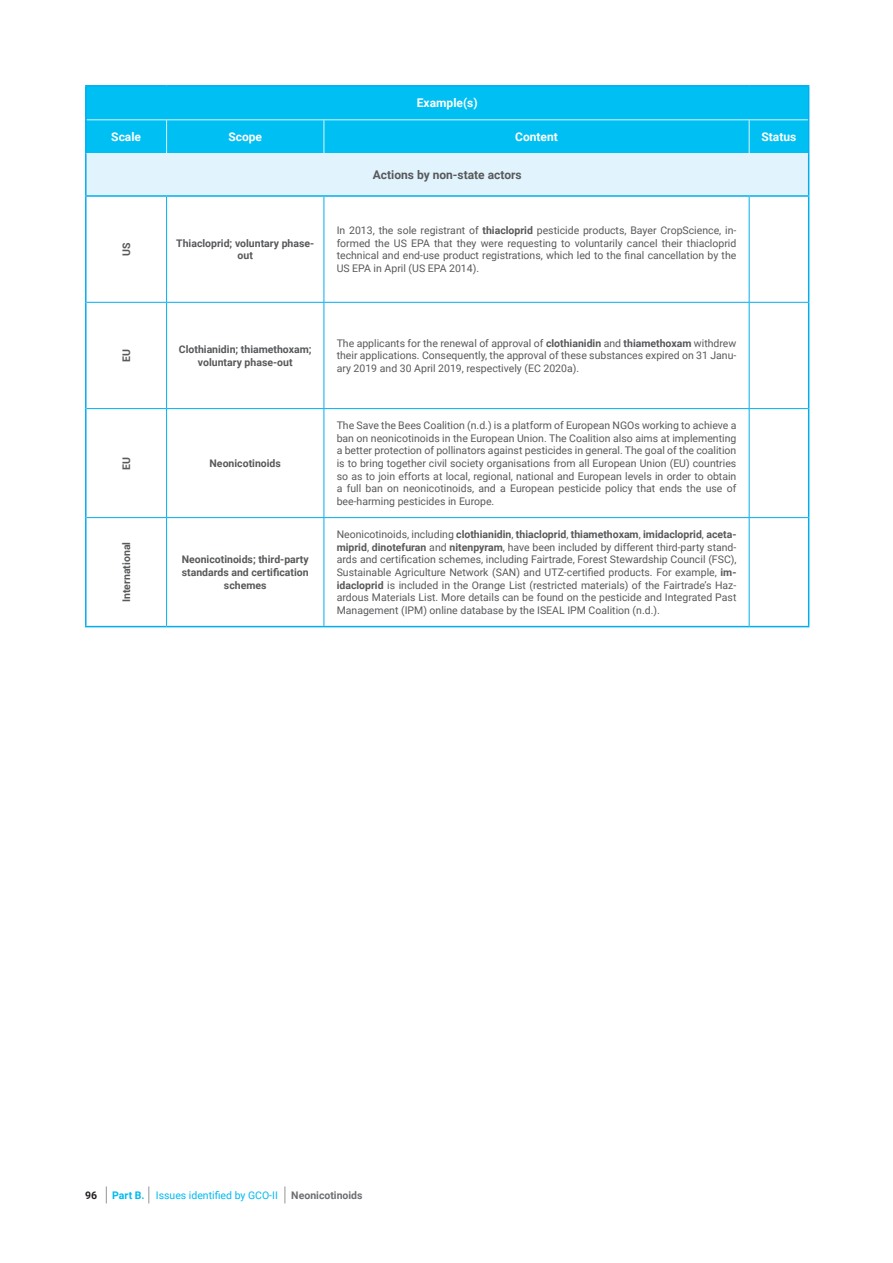
<style>
.page{position:relative;width:893px;height:1263px;background:#fff}
.page>*{position:absolute;margin:0;border:0;box-sizing:border-box;transform-origin:0 0}
.t1{font:700 12px "Roboto";color:#fff}
.t2{font:700 12px "Roboto";color:#58595b}
.t3{font:10.5px/12.6px "Roboto";color:#58595b;text-align:justify}
.t4{font:700 10.5px/12.6px "Roboto";color:#58595b;text-align:center}
.t5{font:10.5px "Roboto";color:#00b9f1}
.t6{font:700 10.5px "Roboto";color:#6d6e71}
.t7{font:700 10.5px "Roboto";color:#231f20}
.s1{font-weight:700}
</style>
<div class="page">
<svg style="left:106px;top:1186px;width:1px;height:17px"></svg>
<svg style="left:148px;top:1186px;width:1px;height:17px"></svg>
<svg style="left:285px;top:1186px;width:1px;height:17px"></svg>
<div style="left:87px;top:87px;width:721px;height:66px;background:#00c0f3"></div>
<div style="left:86px;top:154px;width:723px;height:42px;background:#e1f4fd"></div>
<hr style="left:87px;top:119px;width:80px;height:1px;background:#e1f4fd">
<hr style="left:167px;top:119px;width:157px;height:1px;background:#e1f4fd">
<hr style="left:166px;top:120px;width:1px;height:33px;background:#e1f4fd">
<hr style="left:324px;top:119px;width:425px;height:1px;background:#e1f4fd">
<hr style="left:324px;top:120px;width:1px;height:33px;background:#e1f4fd">
<hr style="left:749px;top:119px;width:59px;height:1px;background:#e1f4fd">
<hr style="left:749px;top:120px;width:1px;height:33px;background:#e1f4fd">
<hr style="left:87px;top:302px;width:80px;height:1px;background:#00aeef">
<hr style="left:167px;top:302px;width:157px;height:1px;background:#00aeef">
<hr style="left:324px;top:302px;width:425px;height:1px;background:#00aeef">
<hr style="left:749px;top:302px;width:59px;height:1px;background:#00aeef">
<hr style="left:87px;top:408px;width:80px;height:1px;background:#00aeef">
<hr style="left:167px;top:408px;width:157px;height:1px;background:#00aeef">
<hr style="left:324px;top:408px;width:425px;height:1px;background:#00aeef">
<hr style="left:749px;top:408px;width:59px;height:1px;background:#00aeef">
<hr style="left:87px;top:517px;width:80px;height:1px;background:#00aeef">
<hr style="left:167px;top:517px;width:157px;height:1px;background:#00aeef">
<hr style="left:324px;top:517px;width:425px;height:1px;background:#00aeef">
<hr style="left:749px;top:517px;width:59px;height:1px;background:#00aeef">
<hr style="left:166px;top:197px;width:1px;height:105px;background:#00aeef">
<hr style="left:166px;top:303px;width:1px;height:105px;background:#00aeef">
<hr style="left:166px;top:409px;width:1px;height:108px;background:#00aeef">
<hr style="left:166px;top:518px;width:1px;height:108px;background:#00aeef">
<hr style="left:324px;top:197px;width:1px;height:105px;background:#00aeef">
<hr style="left:749px;top:197px;width:1px;height:105px;background:#00aeef">
<hr style="left:324px;top:303px;width:1px;height:105px;background:#00aeef">
<hr style="left:749px;top:303px;width:1px;height:105px;background:#00aeef">
<hr style="left:324px;top:409px;width:1px;height:108px;background:#00aeef">
<hr style="left:749px;top:409px;width:1px;height:108px;background:#00aeef">
<hr style="left:324px;top:518px;width:1px;height:108px;background:#00aeef">
<hr style="left:749px;top:518px;width:1px;height:108px;background:#00aeef">
<hr style="left:85px;top:85px;width:82px;height:2px;background:#00aeef">
<hr style="left:85px;top:87px;width:2px;height:33px;background:#00aeef">
<hr style="left:167px;top:85px;width:157px;height:2px;background:#00aeef">
<hr style="left:324px;top:85px;width:425px;height:2px;background:#00aeef">
<hr style="left:749px;top:85px;width:60px;height:2px;background:#00aeef">
<hr style="left:808px;top:87px;width:1px;height:33px;background:#00aeef">
<hr style="left:85px;top:120px;width:2px;height:34px;background:#00aeef">
<hr style="left:808px;top:120px;width:1px;height:34px;background:#00aeef">
<hr style="left:85px;top:197px;width:2px;height:105px;background:#00aeef">
<hr style="left:808px;top:197px;width:1px;height:105px;background:#00aeef">
<hr style="left:85px;top:302px;width:2px;height:107px;background:#00aeef">
<hr style="left:808px;top:302px;width:1px;height:107px;background:#00aeef">
<hr style="left:85px;top:409px;width:2px;height:109px;background:#00aeef">
<hr style="left:808px;top:409px;width:1px;height:109px;background:#00aeef">
<hr style="left:85px;top:518px;width:2px;height:108px;background:#00aeef">
<hr style="left:808px;top:518px;width:1px;height:108px;background:#00aeef">
<hr style="left:85px;top:626px;width:82px;height:1px;background:#00aeef">
<hr style="left:167px;top:626px;width:157px;height:1px;background:#00aeef">
<hr style="left:324px;top:626px;width:425px;height:1px;background:#00aeef">
<hr style="left:749px;top:626px;width:60px;height:1px;background:#00aeef">
<hr style="left:87px;top:153px;width:80px;height:1px;background:#e1f4fd">
<hr style="left:167px;top:153px;width:157px;height:1px;background:#e1f4fd">
<hr style="left:324px;top:153px;width:425px;height:1px;background:#e1f4fd">
<hr style="left:749px;top:153px;width:59px;height:1px;background:#e1f4fd">
<hr style="left:85px;top:154px;width:2px;height:41px;background:#00aeef">
<hr style="left:808px;top:154px;width:1px;height:41px;background:#00aeef">
<hr style="left:85px;top:195px;width:82px;height:2px;background:#00aeef">
<hr style="left:167px;top:195px;width:157px;height:2px;background:#00aeef">
<hr style="left:324px;top:195px;width:425px;height:2px;background:#00aeef">
<hr style="left:749px;top:195px;width:60px;height:2px;background:#00aeef">
<p class="t1" style="left:417px;top:95px;width:62px">Example(s)</p>
<p class="t1" style="left:111px;top:129px;width:31px">Scale</p>
<p class="t1" style="left:228px;top:129px;width:35px">Scope</p>
<p class="t1" style="left:515px;top:129px;width:44px">Content</p>
<p class="t1" style="left:761px;top:129px;width:36px">Status</p>
<p class="t2" style="left:373px;top:167px;width:150px">Actions by non-state actors</p>
<p class="t4" style="left:120px;top:256px;width:15px;rotate:-90deg">US</p>
<p class="t4" style="left:176px;top:236px;width:140px">Thiacloprid; voluntary phase&shy;out</p>
<p class="t3" style="left:337px;top:224px;width:401px">In 2013, the sole registrant of <span class="s1">thiacloprid</span> pesticide products, Bayer CropScience, in&shy;formed the US EPA that they were requesting to voluntarily cancel their thiacloprid technical and end-use product registrations, which led to the final cancellation by the US EPA in April (US EPA 2014).</p>
<p class="t4" style="left:120px;top:362px;width:14px;rotate:-90deg">EU</p>
<p class="t4" style="left:179px;top:343px;width:134px">Clothianidin; thiamethoxam; voluntary phase-out</p>
<p class="t3" style="left:337px;top:336px;width:401px">The applicants for the renewal of approval of <span class="s1">clothianidin</span> and <span class="s1">thiamethoxam</span> withdrew their applications. Consequently, the approval of these substances expired on 31 Janu&shy;ary 2019 and 30 April 2019, respectively (EC 2020a).</p>
<p class="t4" style="left:120px;top:469px;width:14px;rotate:-90deg">EU</p>
<p class="t4" style="left:210px;top:457px;width:73px">Neonicotinoids</p>
<p class="t4" style="left:120px;top:602px;width:62px;rotate:-90deg">International</p>
<p class="t4" style="left:182px;top:553px;width:129px">Neonicotinoids; third-party standards and certification schemes</p>
<p class="t3" style="left:337px;top:419px;width:401px">The Save the Bees Coalition (n.d.) is a platform of European NGOs working to achieve a ban on neonicotinoids in the European Union. The Coalition also aims at implementing a better protection of pollinators against pesticides in general. The goal of the coalition is to bring together civil society organisations from all European Union (EU) countries so as to join efforts at local, regional, national and European levels in order to obtain a full ban on neonicotinoids, and a European pesticide policy that ends the use of bee-harming pesticides in Europe.</p>
<p class="t3" style="left:337px;top:528px;width:401px">Neonicotinoids, including <span class="s1">clothianidin</span>, <span class="s1">thiacloprid</span>, <span class="s1">thiamethoxam</span>, <span class="s1">imidacloprid</span>, <span class="s1">aceta&shy;miprid</span>, <span class="s1">dinotefuran</span> and <span class="s1">nitenpyram</span>, have been included by different third-party stand&shy;ards and certification schemes, including Fairtrade, Forest Stewardship Council (FSC), Sustainable Agriculture Network (SAN) and UTZ-certified products. For example, <span class="s1">im&shy;idacloprid</span> is included in the Orange List (restricted materials) of the Fairtrade’s Haz&shy;ardous Materials List. More details can be found on the pesticide and Integrated Past Management (IPM) online database by the ISEAL IPM Coalition (n.d.).</p>
<p class="t7" style="left:85px;top:1188px;width:14px">96</p>
<p class="t5" style="left:112px;top:1188px;width:167px"><span class="s1">Part B.</span> Issues identified by GCO-II</p>
<p class="t6" style="left:291px;top:1188px;width:73px">Neonicotinoids</p>
</div>
